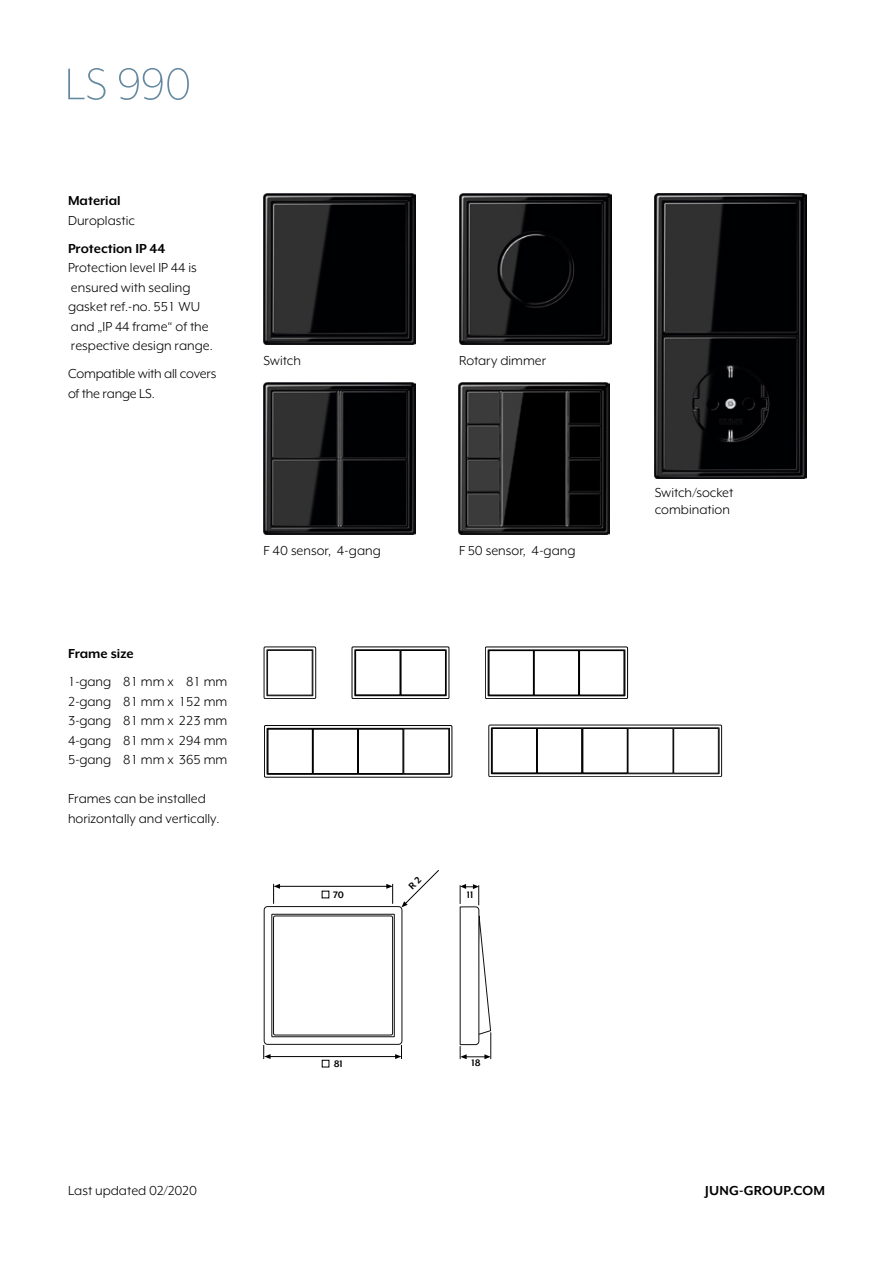
<style>
.page{position:relative;width:893px;height:1263px;background:#fff}
.page>*{position:absolute;margin:0;border:0;box-sizing:border-box;transform-origin:0 0}
.t1{font:300 51px "Mr Eaves XL Mod OT";color:#6588a1}
.t2{font:15px/19.5px "Mr Eaves XL Mod OT";color:#000}
.t3{font:700 15px "Mr Eaves XL Mod OT";color:#000}
.t4{font:700 10.8px "Mr Eaves XL Mod OT";color:#000001}
</style>
<div class="page">
<svg style="left:460px;top:884px;width:31px;height:175px"></svg>
<svg style="left:264px;top:647px;width:52px;height:52px"></svg>
<div style="left:267px;top:650px;width:45px;height:45px;border:1px solid #0f1010"></div>
<svg style="left:352px;top:647px;width:97px;height:52px"></svg>
<div style="left:401px;top:650px;width:45px;height:45px;border:1px solid #000"></div>
<div style="left:401px;top:650px;width:44px;height:45px;border:1px solid #000"></div>
<div style="left:355px;top:650px;width:45px;height:45px;border:1px solid #000"></div>
<div style="left:356px;top:650px;width:44px;height:45px;border:1px solid #000"></div>
<svg style="left:485px;top:647px;width:143px;height:52px"></svg>
<div style="left:534px;top:650px;width:45px;height:45px;border:1px solid #000"></div>
<div style="left:489px;top:650px;width:45px;height:45px;border:1px solid #000"></div>
<div style="left:489px;top:650px;width:44px;height:45px;border:1px solid #000"></div>
<div style="left:579px;top:650px;width:45px;height:45px;border:1px solid #000"></div>
<svg style="left:264px;top:725px;width:188px;height:52px"></svg>
<div style="left:313px;top:729px;width:45px;height:45px;border:1px solid #000"></div>
<div style="left:268px;top:729px;width:45px;height:45px;border:1px solid #000"></div>
<div style="left:268px;top:729px;width:44px;height:45px;border:1px solid #000"></div>
<div style="left:358px;top:729px;width:45px;height:45px;border:1px solid #000"></div>
<div style="left:404px;top:729px;width:45px;height:45px;border:1px solid #0f1010"></div>
<div style="left:489px;top:725px;width:233px;height:52px;border:1px solid #0f1010"></div>
<svg style="left:491px;top:728px;width:228px;height:46px"></svg>
<div style="left:322px;top:1060px;width:7px;height:7px;border:1px solid #000"></div>
<img style="left:459px;top:193px;width:152px;height:152px">
<img style="left:264px;top:383px;width:151px;height:151px">
<img style="left:458px;top:383px;width:152px;height:151px">
<img style="left:264px;top:193px;width:151px;height:152px">
<img style="left:655px;top:193px;width:152px;height:285px">
<svg style="left:264px;top:870px;width:175px;height:189px"></svg>
<h1 class="t1" style="left:65px;top:58px;width:128px">LS 990</h1>
<p class="t3" style="left:68px;top:193px;width:54px">Material</p>
<p class="t2" style="left:68px;top:210px;width:68px">Duroplastic</p>
<p class="t3" style="left:68px;top:241px;width:99px">Protection IP 44</p>
<p class="t2" style="left:68px;top:258px;width:146px">Protection level IP 44 is ensured with sealing gasket ref.-no. 551 WU and „IP 44 frame“ of the respective design range.</p>
<p class="t2" style="left:68px;top:364px;width:150px">Compatible with all covers of the range LS.</p>
<p class="t2" style="left:263px;top:351px;width:39px">Switch</p>
<p class="t2" style="left:459px;top:351px;width:89px">Rotary dimmer</p>
<p class="t3" style="left:68px;top:646px;width:67px">Frame size</p>
<p class="t2" style="left:68px;top:672px;width:161px;text-align:justify">1-gang 81 mm x 81 mm 2-gang 81 mm x 152 mm 3-gang 81 mm x 223 mm 4-gang 81 mm x 294 mm 5-gang 81 mm x 365 mm</p>
<p class="t2" style="left:68px;top:789px;width:153px">Frames can be installed horizontally and vertically.</p>
<p class="t2" style="left:263px;top:541px;width:119px">F 40 sensor, 4-gang</p>
<p class="t2" style="left:459px;top:541px;width:118px">F 50 sensor, 4-gang</p>
<p class="t4" style="left:333px;top:889px;width:12px">70</p>
<p class="t4" style="left:467px;top:889px;width:8px">11</p>
<p class="t2" style="left:68px;top:1181px;width:130px">Last updated 02/2020</p>
<p class="t4" style="left:334px;top:1058px;width:11px">81</p>
<p class="t4" style="left:471px;top:1057px;width:11px">18</p>
<p class="t2" style="left:655px;top:484px;width:80px;line-height:17.2px">Switch/socket combination</p>
<p class="t3" style="left:705px;top:1183px;width:121px">JUNG-GROUP.COM</p>
</div>
